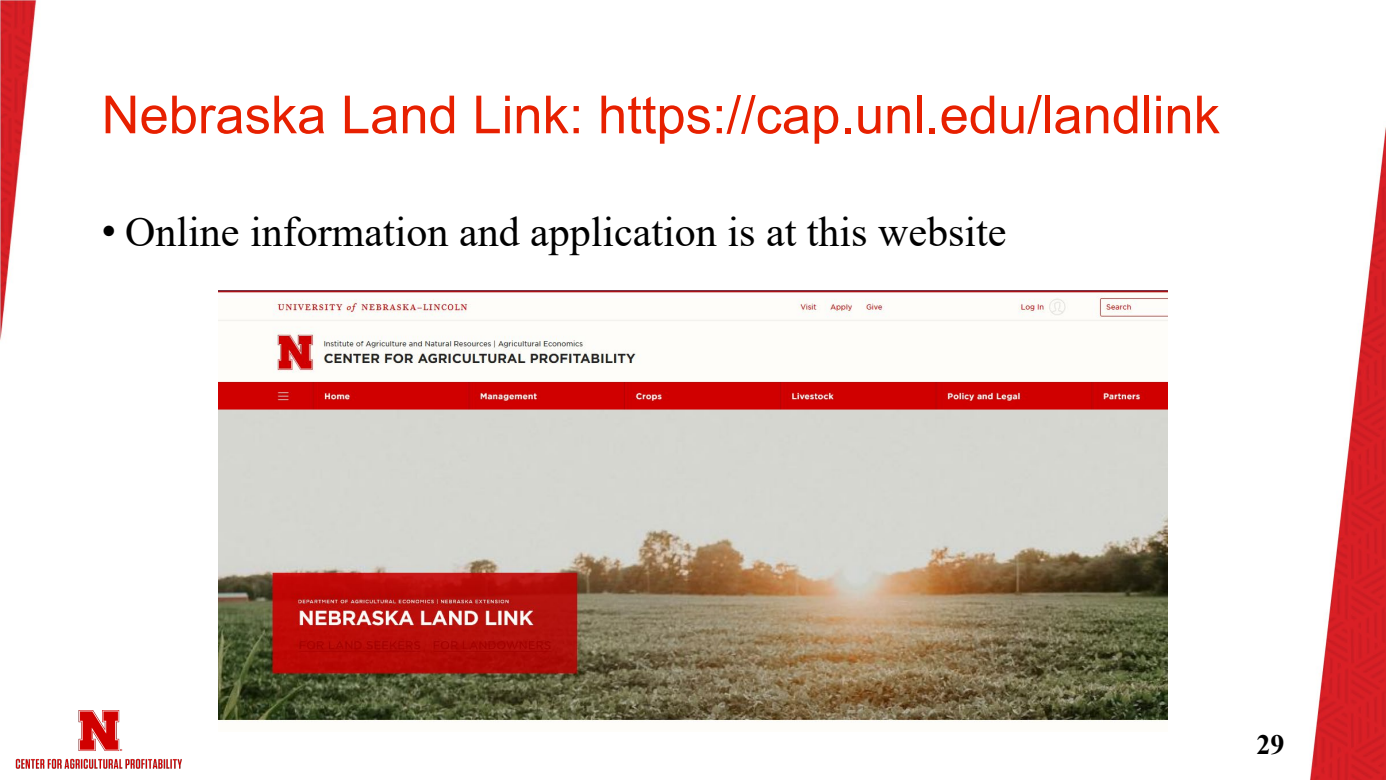
<style>
.page{position:relative;width:1386px;height:780px;background:#fff}
.page>*{position:absolute;margin:0;border:0;box-sizing:border-box;transform-origin:0 0}
.t1{font:52.5px "Arial";color:#e72000}
.t2{font:42px "Times New Roman";color:#000}
.t3{font:700 28px "Times New Roman";color:#000}
.s1{font-family:"Arial"}
</style>
<div class="page">
<img style="left:0;top:0;width:1385px;height:779px">
<img style="left:1px;top:710px;width:193px;height:63px">
<img style="left:219px;top:290px;width:948px;height:441px">
<h2 class="t1" style="left:102px;top:79px;width:1119px">Nebraska Land Link: https://cap.unl.edu/landlink</h2>
<p class="t2" style="left:102px;top:202px;width:906px"><span class="s1">•</span> Online information and application is at this website</p>
<p class="t3" style="left:1256px;top:724px;width:30px">29</p>
</div>
